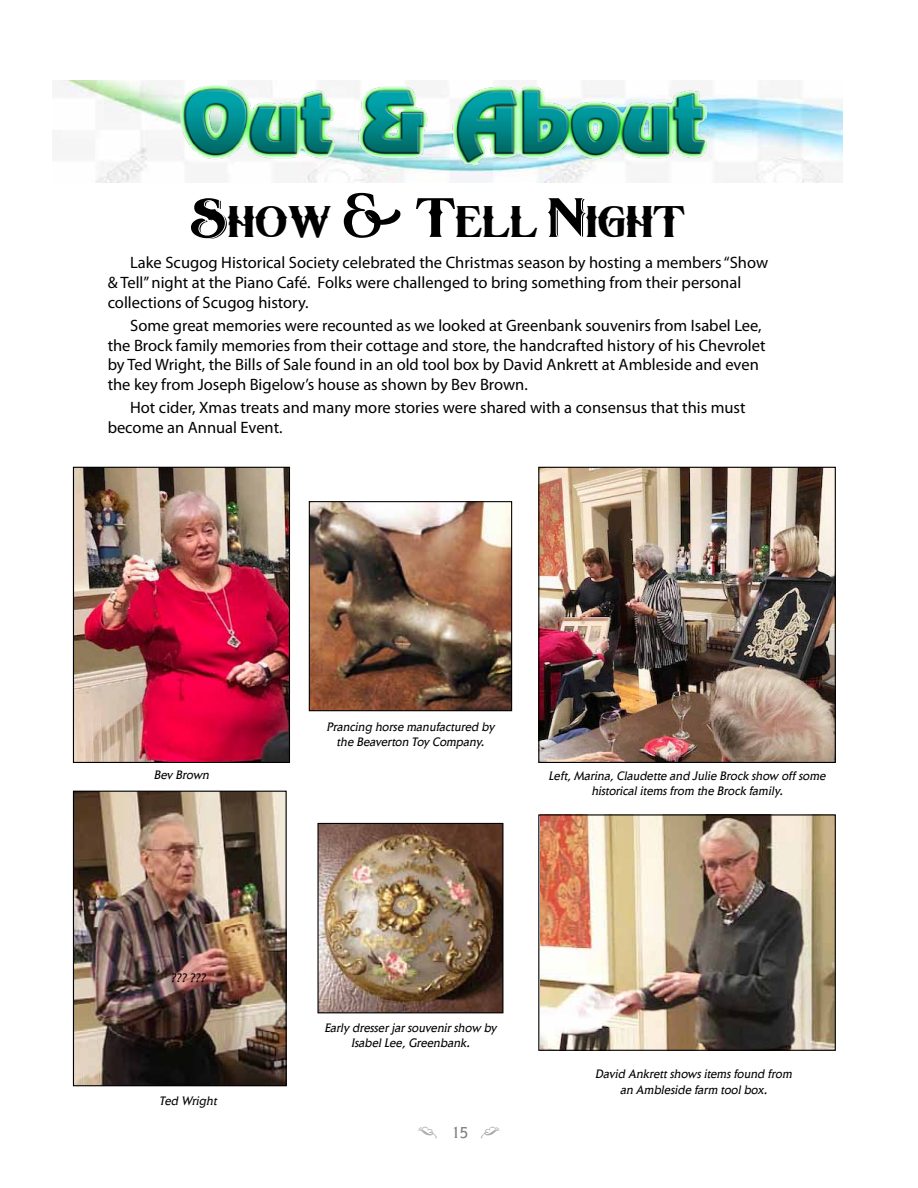
<style>
.page{position:relative;width:918px;height:1188px;background:#fff}
.page>*{position:absolute;margin:0;border:0;box-sizing:border-box;transform-origin:0 0}
.t1{font:36px "Holden";color:#000;scale:1.25 1}
.t2{font:16.5px/19.8px "Myriad Pro";color:#000}
.t3{font:16.5px "Type Embellishments One Let Plain";color:#808285}
.t4{font:italic 12.75px/15.3px "Elan";color:#000;text-align:center;scale:.93 1}
.s1{font-size:45px}
.s2{font-family:"Elan"}
</style>
<div class="page">
<img style="left:60px;top:80px;width:782px;height:102px">
<img style="left:181px;top:85px;width:525px;height:82px">
<img style="left:75px;top:469px;width:213px;height:292px">
<div style="left:73px;top:467px;width:217px;height:296px;border:1px solid #000"></div>
<img style="left:540px;top:469px;width:294px;height:292px">
<div style="left:538px;top:467px;width:298px;height:296px;border:1px solid #000"></div>
<img style="left:75px;top:793px;width:210px;height:291px">
<div style="left:73px;top:791px;width:214px;height:295px;border:1px solid #000"></div>
<img style="left:540px;top:816px;width:294px;height:233px">
<div style="left:538px;top:814px;width:298px;height:237px;border:1px solid #000"></div>
<img style="left:319px;top:825px;width:182px;height:186px">
<div style="left:317px;top:823px;width:186px;height:190px;border:1px solid #000"></div>
<img style="left:311px;top:503px;width:199px;height:206px">
<div style="left:309px;top:501px;width:203px;height:210px;border:1px solid #000"></div>
<h1 class="t1" style="left:191px;top:201px;width:397px"><span class="s1">S</span>HOW <span class="s1">&amp; T</span>ELL <span class="s1">N</span>IGHT</h1>
<p class="t2" style="left:108px;top:252px;width:662px;text-indent:23px">Lake Scugog Historical Society celebrated the Christmas season by hosting a members “Show &amp; Tell” night at the Piano Café. Folks were challenged to bring something from their personal collections of Scugog history.</p>
<p class="t2" style="left:108px;top:315px;width:659px;text-indent:23px">Some great memories were recounted as we looked at Greenbank souvenirs from Isabel Lee, the Brock family memories from their cottage and store, the handcrafted history of his Chevrolet by Ted Wright, the Bills of Sale found in an old tool box by David Ankrett at Ambleside and even the key from Joseph Bigelow’s house as shown by Bev Brown.</p>
<p class="t2" style="left:108px;top:397px;width:639px;text-indent:23px">Hot cider, Xmas treats and many more stories were shared with a consensus that this must become an Annual Event.</p>
<p class="t4" style="left:154px;top:767px;width:64px">Bev Brown</p>
<p class="t4" style="left:170px;top:970px;width:42px">??? ???</p>
<p class="t4" style="left:159px;top:1093px;width:66px">Ted Wright</p>
<p class="t4" style="left:327px;top:719px;width:182px">Prancing horse manufactured by the Beaverton Toy Company.</p>
<p class="t4" style="left:548px;top:768px;width:302px">Left,Marina,Claudette and Julie Brock show offsome historicalitemsfrom the Brock family.</p>
<p class="t4" style="left:324px;top:1020px;width:187px">Early dresserjarsouvenirshow by<br>IsabelLee,Greenbank.</p>
<p class="t3" style="left:417px;top:1126px;width:85px">@ <span class="s2">15</span> ^</p>
<p class="t4" style="left:595px;top:1066px;width:216px">David Ankrettshowsitemsfound from an Ambleside farm toolbox.</p>
</div>
